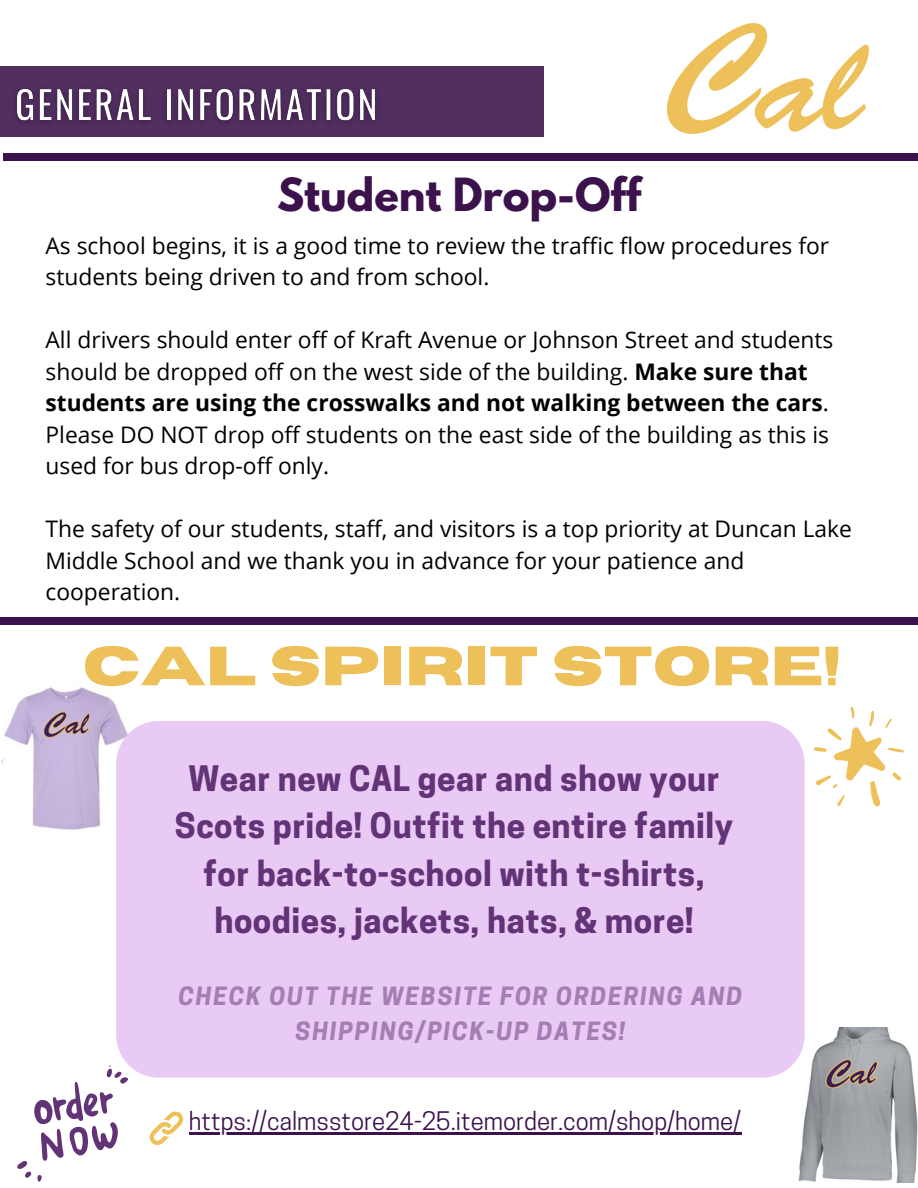
<style>
.page{position:relative;width:918px;height:1188px;background:#fff}
.page>*{position:absolute;margin:0;border:0;box-sizing:border-box;transform-origin:0 0}
.t1{font:700 55.2px "Horizon";color:#edc059}
.t2{font:700 40.5px "League Spartan";color:#3b124c}
.t3{font:700 33px/47.2px "Cooper Hewitt";letter-spacing:.015em;color:#633377;text-align:center}
.t4{font:24px "Cooper Hewitt";color:#3b124c}
.t5{font:italic 700 23.7px/34.8px "Cooper Hewitt";letter-spacing:.08em;color:#a37eb2;text-align:center}
.t6{font:22.8px/31.5px "Open Sans";color:#000}
.s1{font-weight:700}
</style>
<div class="page">
<div style="left:0;top:66px;width:543px;height:70px;background:#522e61"></div>
<img style="left:16px;top:89px;width:360px;height:33px">
<img style="left:667px;top:23px;width:202px;height:110px">
<div style="left:0;top:617px;width:918px;height:7px;background:#3b124c"></div>
<div style="left:3px;top:154px;width:915px;height:7px;background:#3b124c"></div>
<svg style="left:150px;top:1111px;width:33px;height:34px"></svg>
<svg style="left:17px;top:1065px;width:111px;height:117px"></svg>
<hr style="left:189px;top:1133px;width:552px;height:2px;background:#3b124c">
<svg style="left:813px;top:707px;width:91px;height:100px"></svg>
<img style="left:798px;top:1027px;width:120px;height:155px">
<img style="left:1px;top:687px;width:121px;height:143px">
<div style="left:116px;top:721px;width:689px;height:357px;background:#e8caf5"></div>
<p class="t2" style="left:277px;top:175px;width:365px">Student Drop-Off</p>
<p class="t6" style="left:46px;top:229px;width:785px">As school begins, it is a good time to review the traffic flow procedures for students being driven to and from school.</p>
<h1 class="t6" style="left:46px;top:324px;width:789px">All drivers should enter off of Kraft Avenue or Johnson Street and students should be dropped off on the west side of the building. <span class="s1">Make sure that students are using the crosswalks and not walking between the cars</span>.<br>Please DO NOT drop off students on the east side of the building as this is used for bus drop-off only.</h1>
<p class="t6" style="left:46px;top:513px;width:808px">The safety of our students, staff, and visitors is a top priority at Duncan Lake<br>Middle School and we thank you in advance for your patience and cooperation.</p>
<p class="t1" style="left:83px;top:639px;width:759px">CAL SPIRIT STORE!</p>
<p class="t3" style="left:175px;top:759px;width:560px">Wear new CAL gear and show your Scots pride! Outfit the entire family for back-to-school with t-shirts, hoodies, jackets, hats, &amp; more!</p>
<p class="t5" style="left:179px;top:982px;width:565px">CHECK OUT THE WEBSITE FOR ORDERING AND<br>SHIPPING/PICK-UP DATES!</p>
<p class="t4" style="left:189px;top:1112px;width:554px">https://calmsstore24-25.itemorder.com/shop/home/</p>
</div>
